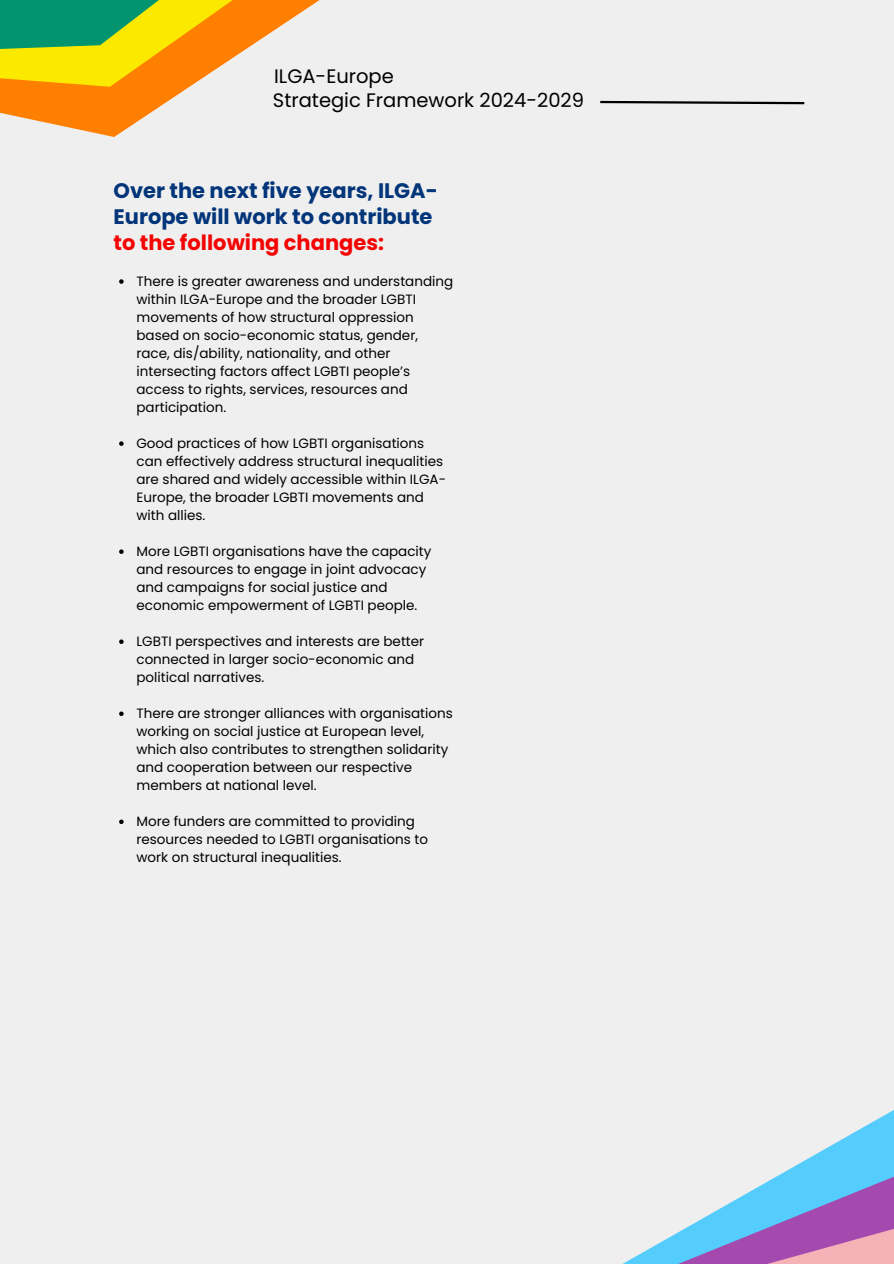
<style>
.page{position:relative;width:894px;height:1264px;background:#fff}
.page>*{position:absolute;margin:0;border:0;box-sizing:border-box;transform-origin:0 0}
.t1{font:700 21px/25.8px "Poppins";color:#023579}
.t2{font:700 21px "Poppins";color:#f30503}
.t3{font:19.5px "Poppins";color:#000}
.t4{font:13.5px/18px "Poppins";color:#000}
</style>
<div class="page">
<div style="left:0;top:0;width:893px;height:1263px;background:#efefef"></div>
<svg style="left:624px;top:1110px;width:269px;height:153px"></svg>
<svg style="left:0;top:0;width:320px;height:137px"></svg>
<svg style="left:600px;top:100px;width:205px;height:5px"></svg>
<svg style="left:119px;top:279px;width:5px;height:5px"></svg>
<svg style="left:119px;top:441px;width:5px;height:5px"></svg>
<svg style="left:119px;top:549px;width:5px;height:5px"></svg>
<svg style="left:119px;top:639px;width:5px;height:5px"></svg>
<svg style="left:119px;top:711px;width:5px;height:5px"></svg>
<svg style="left:119px;top:819px;width:5px;height:5px"></svg>
<h2 class="t3" style="left:274px;top:63px;width:121px">ILGA-Europe</h2>
<h2 class="t3" style="left:273px;top:86px;width:312px">Strategic Framework 2024-2029</h2>
<h1 class="t1" style="left:113px;top:178px;width:326px">Over the next five years, ILGA-<br>Europe will work to contribute</h1>
<h1 class="t2" style="left:113px;top:228px;width:272px">to the following changes:</h1>
<p class="t4" style="left:136px;top:272px;width:318px">There is greater awareness and understanding within ILGA-Europe and the broader LGBTI movements of how structural oppression based on socio-economic status, gender, race, dis/ability, nationality, and other intersecting factors affect LGBTI people’s access to rights, services, resources and participation.</p>
<p class="t4" style="left:136px;top:434px;width:311px">Good practices of how LGBTI organisations can effectively address structural inequalities are shared and widely accessible within ILGA-Europe, the broader LGBTI movements and with allies.</p>
<p class="t4" style="left:136px;top:542px;width:296px">More LGBTI organisations have the capacity and resources to engage in joint advocacy and campaigns for social justice and economic empowerment of LGBTI people.</p>
<p class="t4" style="left:136px;top:632px;width:289px">LGBTI perspectives and interests are better connected in larger socio-economic and political narratives.</p>
<p class="t4" style="left:136px;top:704px;width:318px">There are stronger alliances with organisations working on social justice at European level, which also contributes to strengthen solidarity and cooperation between our respective members at national level.</p>
<p class="t4" style="left:136px;top:812px;width:293px">More funders are committed to providing resources needed to LGBTI organisations to work on structural inequalities.</p>
</div>
